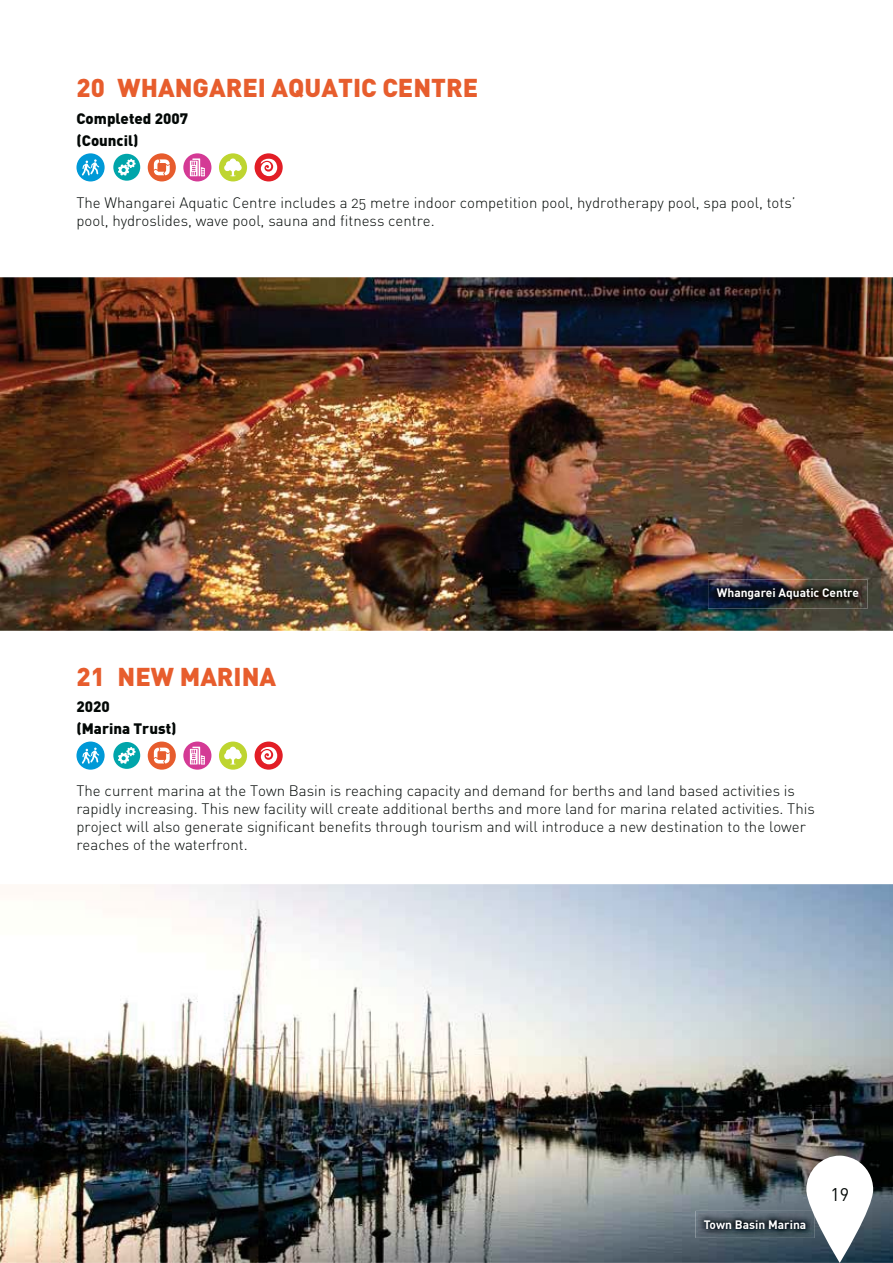
<style>
.page{position:relative;width:893px;height:1263px;background:#fff}
.page>*{position:absolute;margin:0;border:0;box-sizing:border-box;transform-origin:0 0}
.t1{font:900 25.5px "DIN Maori";color:#e75d2d}
.t2{font:18px "DIN Offc";color:#030806}
.t3{font:15px/18px "DIN Maori Light Alternate";color:#030806}
.t4{font:900 15px/22.2px "DIN Maori";color:#030806}
.t5{font:700 12px "DIN Offc";color:#fff}
</style>
<div class="page">
<div style="left:76px;top:742px;width:29px;height:28px;background:#0099d7;border-radius:50%"></div>
<svg style="left:82px;top:748px;width:17px;height:16px"></svg>
<div style="left:113px;top:742px;width:27px;height:27px;background:#00a5aa;border-radius:50%"></div>
<svg style="left:118px;top:747px;width:18px;height:17px"></svg>
<div style="left:148px;top:742px;width:28px;height:28px;background:#e75c2d;border-radius:50%"></div>
<svg style="left:154px;top:748px;width:16px;height:16px"></svg>
<div style="left:183px;top:742px;width:28px;height:28px;background:#d43a95;border-radius:50%"></div>
<svg style="left:190px;top:747px;width:15px;height:18px"></svg>
<div style="left:219px;top:742px;width:28px;height:28px;background:#bed530;border-radius:50%"></div>
<svg style="left:224px;top:747px;width:18px;height:18px"></svg>
<div style="left:255px;top:742px;width:28px;height:28px;background:#e21e26;border-radius:50%"></div>
<svg style="left:260px;top:747px;width:17px;height:17px"></svg>
<img style="left:0;top:884px;width:893px;height:379px">
<div style="left:76px;top:153px;width:29px;height:28px;background:#0099d7;border-radius:50%"></div>
<svg style="left:82px;top:159px;width:17px;height:16px"></svg>
<div style="left:113px;top:154px;width:27px;height:27px;background:#00a5aa;border-radius:50%"></div>
<svg style="left:118px;top:159px;width:18px;height:17px"></svg>
<div style="left:148px;top:153px;width:28px;height:28px;background:#e75c2d;border-radius:50%"></div>
<svg style="left:154px;top:159px;width:16px;height:16px"></svg>
<div style="left:183px;top:153px;width:28px;height:28px;background:#d43a95;border-radius:50%"></div>
<svg style="left:190px;top:158px;width:15px;height:18px"></svg>
<div style="left:219px;top:153px;width:28px;height:28px;background:#bed530;border-radius:50%"></div>
<svg style="left:224px;top:158px;width:18px;height:18px"></svg>
<div style="left:255px;top:153px;width:28px;height:28px;background:#e21e26;border-radius:50%"></div>
<svg style="left:260px;top:159px;width:17px;height:17px"></svg>
<img style="left:0;top:277px;width:893px;height:354px">
<img style="left:695px;top:1211px;width:111px;height:27px">
<img style="left:698px;top:1214px;width:108px;height:20px">
<img style="left:708px;top:579px;width:159px;height:30px">
<img style="left:711px;top:582px;width:153px;height:23px">
<svg style="left:806px;top:1156px;width:67px;height:107px"></svg>
<h1 class="t1" style="left:76px;top:79px;width:403px">20 WHANGAREI AQUATIC CENTRE</h1>
<p class="t4" style="left:76px;top:109px;width:113px">Completed 2007 (Council)</p>
<p class="t3" style="left:76px;top:195px;width:721px">The Whangarei Aquatic Centre includes a 25 metre indoor competition pool, hydrotherapy pool, spa pool, tots’ pool, hydroslides, wave pool, sauna and fitness centre.</p>
<h1 class="t1" style="left:76px;top:667px;width:201px">21 NEW MARINA</h1>
<p class="t4" style="left:76px;top:697px;width:101px">2020<br>(Marina Trust)</p>
<p class="t5" style="left:717px;top:585px;width:144px">Whangarei Aquatic Centre</p>
<p class="t3" style="left:76px;top:784px;width:740px">The current marina at the Town Basin is reaching capacity and demand for berths and land based activities is rapidly increasing. This new facility will create additional berths and more land for marina related activities. This project will also generate significant benefits through tourism and will introduce a new destination to the lower reaches of the waterfront.</p>
<p class="t5" style="left:704px;top:1216px;width:104px">Town Basin Marina</p>
<p class="t2" style="left:830px;top:1182px;width:20px">19</p>
</div>
